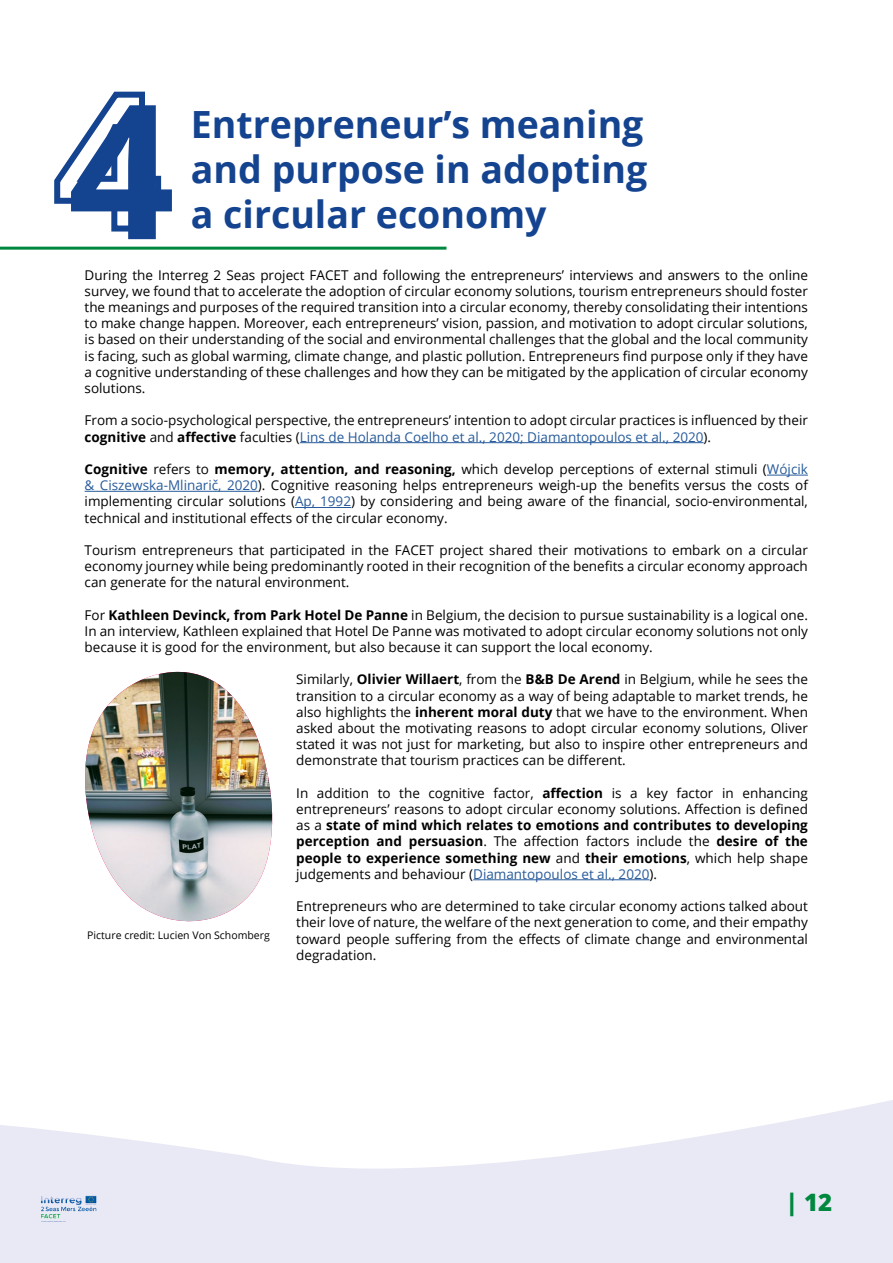
<style>
.page{position:relative;width:893px;height:1263px;background:#fff}
.page>*{position:absolute;margin:0;border:0;box-sizing:border-box;transform-origin:0 0}
.t1{font:700 187.5px "Open Sans";color:#144390}
.t2{font:700 37.5px/45px "Open Sans";color:#144390;text-align:justify}
.t3{font:800 24px "Open Sans";color:#00883e}
.t4{font:13.5px/16.2px "Open Sans";color:#000;text-align:justify}
.t5{font:10.5px "Open Sans";color:#000}
.s1{font-weight:700}
.s2{color:#275b9b}
</style>
<div class="page">
<svg style="left:0;top:1100px;width:893px;height:163px;fill:#e9e9f5"></svg>
<img style="left:28px;top:1180px;width:81px;height:57px">
<hr style="left:0;top:247px;width:446px;height:3px;background:#00883e">
<hr style="left:300px;top:442px;width:403px;height:1px;background:#275b9b">
<hr style="left:767px;top:475px;width:41px;height:1px;background:#275b9b">
<hr style="left:85px;top:491px;width:173px;height:1px;background:#275b9b">
<hr style="left:295px;top:507px;width:56px;height:1px;background:#275b9b">
<hr style="left:473px;top:879px;width:176px;height:1px;background:#275b9b">
<img style="left:85px;top:672px;width:187px;height:249px">
<h1 class="t1" style="left:68px;top:39px;width:109px">4</h1>
<h2 class="t2" style="left:191px;top:101px;width:458px">Entrepreneur’s meaning and purpose in adopting a circular economy</h2>
<p class="t4" style="left:85px;top:266px;width:725px">During the Interreg 2 Seas project FACET and following the entrepreneurs’ interviews and answers to the online survey, we found that to accelerate the adoption of circular economy solutions, tourism entrepreneurs should foster the meanings and purposes of the required transition into a circular economy, thereby consolidating their intentions to make change happen. Moreover, each entrepreneurs’ vision, passion, and motivation to adopt circular solutions, is based on their understanding of the social and environmental challenges that the global and the local community is facing, such as global warming, climate change, and plastic pollution. Entrepreneurs find purpose only if they have a cognitive understanding of these challenges and how they can be mitigated by the application of circular economy solutions.</p>
<p class="t4" style="left:85px;top:412px;width:725px">From a socio-psychological perspective, the entrepreneurs’ intention to adopt circular practices is influenced by their <span class="s1">cognitive</span> and <span class="s1">affective</span> faculties (<span class="s2">Lins de Holanda Coelho et al., 2020; Diamantopoulos et al., 2020</span>).</p>
<p class="t4" style="left:85px;top:461px;width:725px"><span class="s1">Cognitive</span> refers to <span class="s1">memory, attention, and reasoning,</span> which develop perceptions of external stimuli (<span class="s2">Wójcik &amp; Ciszewska-Mlinarič, 2020</span>). Cognitive reasoning helps entrepreneurs weigh-up the benefits versus the costs of implementing circular solutions (<span class="s2">Ap, 1992</span>) by considering and being aware of the financial, socio-environmental, technical and institutional effects of the circular economy.</p>
<p class="t4" style="left:85px;top:542px;width:725px">Tourism entrepreneurs that participated in the FACET project shared their motivations to embark on a circular economy journey while being predominantly rooted in their recognition of the benefits a circular economy approach can generate for the natural environment.</p>
<p class="t4" style="left:85px;top:606px;width:725px">For <span class="s1">Kathleen Devinck, from Park Hotel De Panne</span> in Belgium, the decision to pursue sustainability is a logical one.<br>In an interview, Kathleen explained that Hotel De Panne was motivated to adopt circular economy solutions not only because it is good for the environment, but also because it can support the local economy.</p>
<p class="t4" style="left:296px;top:671px;width:513px">Similarly, <span class="s1">Olivier Willaert</span>, from the <span class="s1">B&amp;B De Arend</span> in Belgium, while he sees the transition to a circular economy as a way of being adaptable to market trends, he also highlights the <span class="s1">inherent moral duty</span> that we have to the environment. When asked about the motivating reasons to adopt circular economy solutions, Oliver stated it was not just for marketing, but also to inspire other entrepreneurs and demonstrate that tourism practices can be different.</p>
<p class="t4" style="left:296px;top:784px;width:513px">In addition to the cognitive factor, <span class="s1">affection</span> is a key factor in enhancing entrepreneurs’ reasons to adopt circular economy solutions. Affection is defined as a <span class="s1">state of mind which relates to emotions and contributes to developing perception and persuasion</span>. The affection factors include the <span class="s1">desire of the people to experience something new</span> and <span class="s1">their emotions</span>, which help shape judgements and behaviour (<span class="s2">Diamantopoulos et al., 2020</span>).</p>
<p class="t4" style="left:296px;top:898px;width:513px">Entrepreneurs who are determined to take circular economy actions talked about their love of nature, the welfare of the next generation to come, and their empathy toward people suffering from the effects of climate change and environmental degradation.</p>
<p class="t5" style="left:87px;top:928px;width:184px">Picture credit: Lucien Von Schomberg</p>
<h3 class="t3" style="left:786px;top:1184px;width:48px">| 12</h3>
</div>
